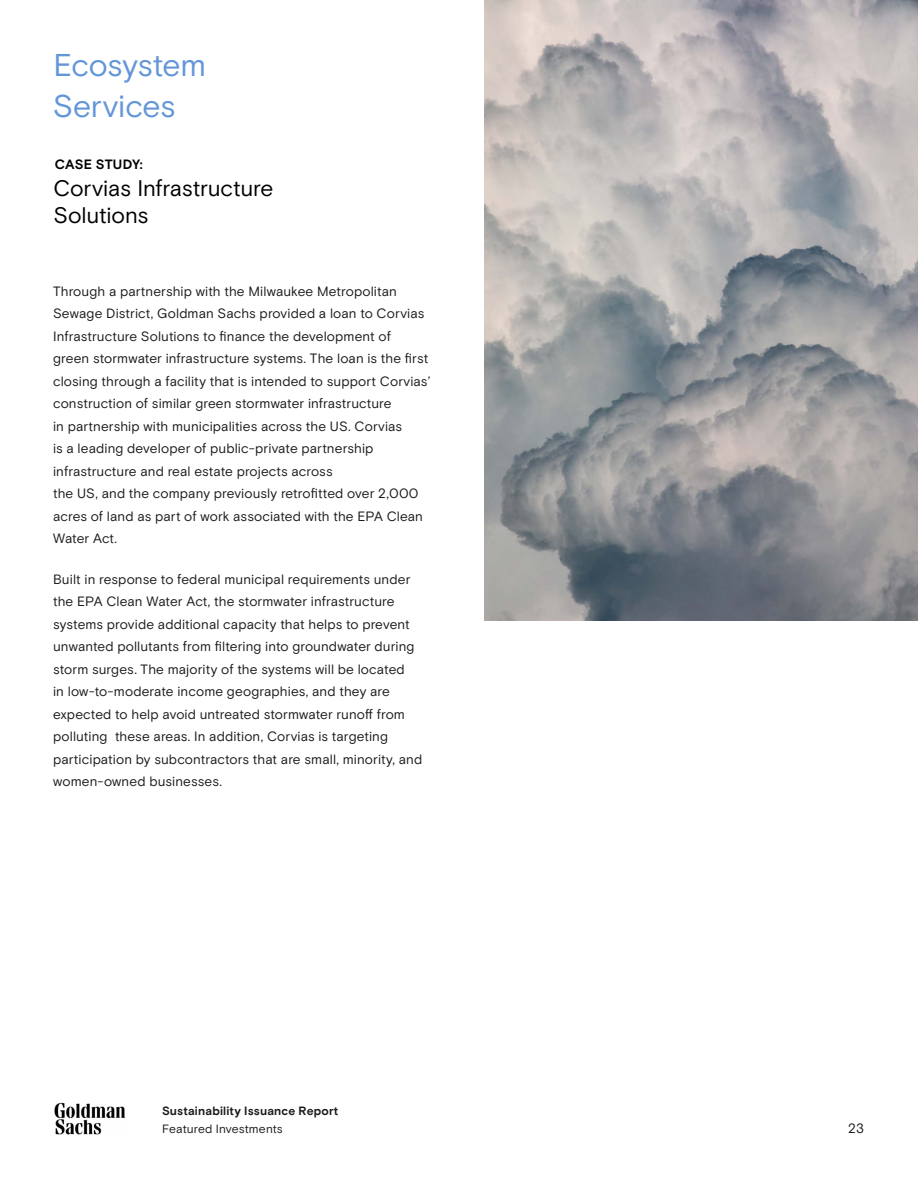
<style>
.page{position:relative;width:918px;height:1188px;background:#fff}
.page>*{position:absolute;margin:0;border:0;box-sizing:border-box;transform-origin:0 0}
.t1{font:31.5px/40.5px "Basis Grotesque Pro";letter-spacing:-.01em;color:#6396d9}
.t2{font:22.5px/27px "Basis Grotesque Pro";letter-spacing:-.005em;color:#000}
.t3{font:13.5px/22.5px "Basis Grotesque Pro";letter-spacing:.01em;color:#1a1a1a}
.t4{font:700 13.5px "Basis Grotesque Pro";letter-spacing:.015em;color:#000}
.t5{font:700 12px "Basis Grotesque Pro";letter-spacing:.015em;color:#1a1a1a}
.t6{font:12px "Basis Grotesque Pro";letter-spacing:.005em;color:#1a1a1a}
</style>
<div class="page">
<img style="left:54px;top:1103px;width:71px;height:32px">
<img style="left:484px;top:0;width:434px;height:621px">
<h1 class="t1" style="left:53px;top:46px;width:155px">Ecosystem<br>Services</h1>
<p class="t4" style="left:55px;top:156px;width:90px">CASE STUDY:</p>
<h2 class="t2" style="left:53px;top:175px;width:221px">Corvias Infrastructure<br>Solutions</h2>
<p class="t3" style="left:53px;top:280px;width:379px">Through a partnership with the Milwaukee Metropolitan Sewage District, Goldman Sachs provided a loan to Corvias Infrastructure Solutions to finance the development of green stormwater infrastructure systems. The loan is the first closing through a facility that is intended to support Corvias’ construction of similar green stormwater infrastructure<br>in partnership with municipalities across the US. Corvias<br>is a leading developer of public-private partnership infrastructure and real estate projects across<br>the US, and the company previously retrofitted over 2,000 acres of land as part of work associated with the EPA Clean Water Act.</p>
<p class="t3" style="left:53px;top:568px;width:371px">Built in response to federal municipal requirements under the EPA Clean Water Act, the stormwater infrastructure systems provide additional capacity that helps to prevent unwanted pollutants from filtering into groundwater during storm surges. The majority of the systems will be located<br>in low-to-moderate income geographies, and they are expected to help avoid untreated stormwater runoff from polluting these areas. In addition, Corvias is targeting participation by subcontractors that are small, minority, and women-owned businesses.</p>
<p class="t5" style="left:162px;top:1104px;width:178px">Sustainability Issuance Report</p>
<p class="t6" style="left:162px;top:1122px;width:122px">Featured Investments</p>
<p class="t3" style="left:848px;top:1118px;width:17px">23</p>
</div>
